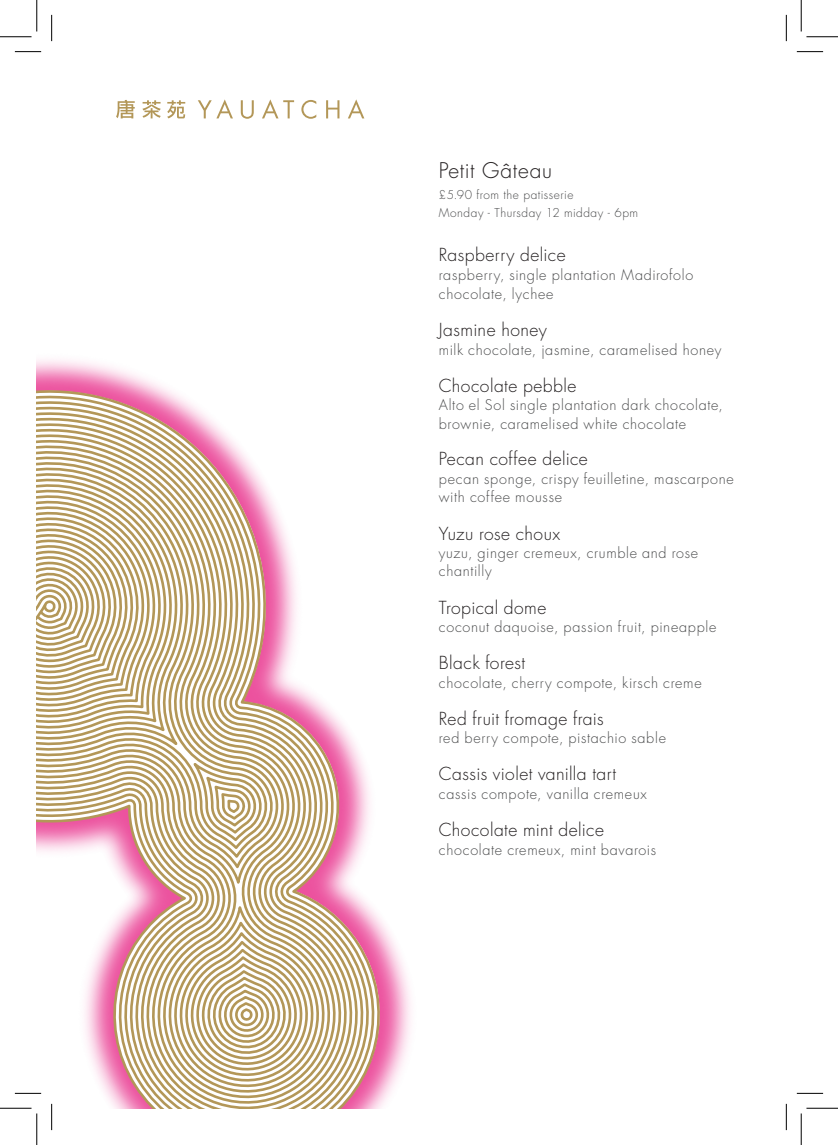
<style>
.page{position:relative;width:838px;height:1145px;background:#fff}
.page>*{position:absolute;margin:0;border:0;box-sizing:border-box;transform-origin:0 0}
.t1{font:300 21px "Futura Std";letter-spacing:.03em;color:#231f20}
.t2{font:300 17.5px "Futura Std";letter-spacing:.025em;color:#231f20}
.t3{font:300 14.35px/18.4px "Futura Std";letter-spacing:.045em;color:#4b4c4d}
.t4{font:300 11.9px/17.5px "Futura Std";letter-spacing:.045em;color:#4b4c4d}
</style>
<div class="page">
<svg style="left:37px;top:359px;width:363px;height:734px"></svg>
<svg style="left:37px;top:364px;width:353px;height:744px"></svg>
<svg style="left:37px;top:421px;width:300px;height:685px"></svg>
<svg style="left:37px;top:431px;width:294px;height:677px"></svg>
<svg style="left:37px;top:505px;width:12px;height:172px"></svg>
<svg style="left:301px;top:100px;width:15px;height:19px"></svg>
<svg style="left:326px;top:100px;width:13px;height:18px"></svg>
<svg style="left:348px;top:99px;width:16px;height:19px"></svg>
<svg style="left:198px;top:99px;width:35px;height:19px"></svg>
<svg style="left:241px;top:100px;width:13px;height:19px"></svg>
<svg style="left:262px;top:99px;width:32px;height:19px"></svg>
<svg style="left:142px;top:100px;width:19px;height:18px"></svg>
<svg style="left:167px;top:100px;width:18px;height:18px"></svg>
<svg style="left:116px;top:100px;width:19px;height:18px"></svg>
<hr style="left:15px;top:1092px;width:26px;height:2px;background:#fff">
<hr style="left:51px;top:1104px;width:2px;height:26px;background:#fff">
<svg style="left:15px;top:51px;width:26px;height:1px"></svg>
<svg style="left:796px;top:51px;width:27px;height:1px"></svg>
<svg style="left:15px;top:1093px;width:26px;height:1px"></svg>
<svg style="left:796px;top:1093px;width:27px;height:1px"></svg>
<svg style="left:51px;top:15px;width:1px;height:26px"></svg>
<svg style="left:51px;top:1104px;width:1px;height:26px"></svg>
<svg style="left:786px;top:15px;width:1px;height:26px"></svg>
<svg style="left:786px;top:1104px;width:1px;height:26px"></svg>
<hr style="left:0;top:36px;width:32px;height:1px;background:#000">
<hr style="left:806px;top:36px;width:31px;height:1px;background:#000">
<hr style="left:0;top:1108px;width:32px;height:1px;background:#000">
<hr style="left:806px;top:1108px;width:31px;height:1px;background:#000">
<hr style="left:36px;top:0;width:1px;height:31px;background:#000">
<hr style="left:36px;top:1113px;width:1px;height:32px;background:#000">
<hr style="left:800px;top:0;width:1px;height:31px;background:#000">
<hr style="left:800px;top:1113px;width:1px;height:32px;background:#000">
<p class="t1" style="left:439px;top:157px;width:115px">Petit Gâteau</p>
<p class="t4" style="left:439px;top:186px;width:201px">£5.90 from the patisserie<br>Monday - Thursday 12 midday - 6pm</p>
<p class="t2" style="left:439px;top:244px;width:128px">Raspberry delice</p>
<p class="t3" style="left:439px;top:265px;width:256px;line-height:18.9px">raspberry, single plantation Madirofolo chocolate, lychee</p>
<p class="t2" style="left:439px;top:319px;width:110px">Jasmine honey</p>
<p class="t3" style="left:439px;top:341px;width:284px">milk chocolate, jasmine, caramelised honey</p>
<p class="t2" style="left:439px;top:375px;width:139px">Chocolate pebble</p>
<p class="t3" style="left:439px;top:396px;width:286px">Alto el Sol single plantation dark chocolate, brownie, caramelised white chocolate</p>
<p class="t2" style="left:439px;top:449px;width:150px">Pecan coffee delice</p>
<p class="t3" style="left:439px;top:470px;width:296px">pecan sponge, crispy feuilletine, mascarpone with coffee mousse</p>
<p class="t2" style="left:439px;top:523px;width:123px">Yuzu rose choux</p>
<p class="t3" style="left:439px;top:544px;width:261px">yuzu, ginger cremeux, crumble and rose chantilly</p>
<p class="t2" style="left:439px;top:597px;width:109px">Tropical dome</p>
<p class="t3" style="left:439px;top:618px;width:279px">coconut daquoise, passion fruit, pineapple</p>
<p class="t2" style="left:439px;top:652px;width:88px">Black forest</p>
<p class="t3" style="left:439px;top:674px;width:264px">chocolate, cherry compote, kirsch creme</p>
<p class="t2" style="left:439px;top:708px;width:166px">Red fruit fromage frais</p>
<p class="t3" style="left:439px;top:729px;width:229px">red berry compote, pistachio sable</p>
<p class="t2" style="left:439px;top:764px;width:179px">Cassis violet vanilla tart</p>
<p class="t3" style="left:439px;top:785px;width:209px">cassis compote, vanilla cremeux</p>
<p class="t2" style="left:439px;top:819px;width:166px">Chocolate mint delice</p>
<p class="t3" style="left:439px;top:841px;width:219px">chocolate cremeux, mint bavarois</p>
</div>
